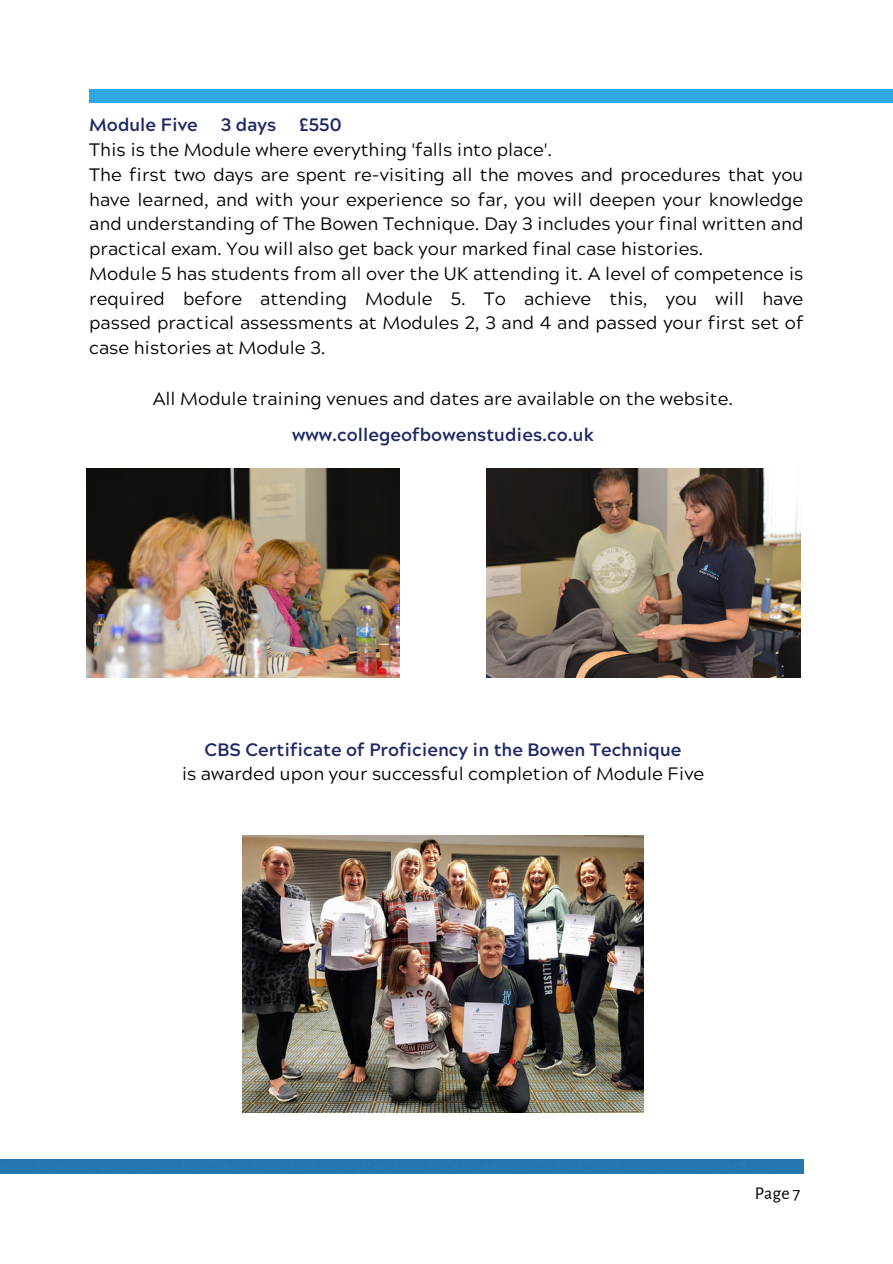
<style>
.page{position:relative;width:893px;height:1264px;background:#fff}
.page>*{position:absolute;margin:0;border:0;box-sizing:border-box;transform-origin:0 0}
.t1{font:18px/24.8px "Acherus Grotesque";color:#000;text-align:justify}
.t2{font:700 18px "Acherus Grotesque";color:#1e2764}
.t3{font:18px "Alegreya Sans";color:#000}
</style>
<div class="page">
<img style="left:243px;top:835px;width:400px;height:277px">
<img style="left:86px;top:468px;width:314px;height:209px">
<img style="left:486px;top:468px;width:314px;height:209px">
<div style="left:89px;top:89px;width:803px;height:14px;background:#2fa8df"></div>
<div style="left:0;top:1159px;width:803px;height:14px;background:#2577b1"></div>
<p class="t2" style="left:89px;top:118px;width:110px">Module Five</p>
<p class="t2" style="left:221px;top:118px;width:57px">3 days</p>
<p class="t2" style="left:299px;top:118px;width:44px">£550</p>
<p class="t1" style="left:89px;top:140px;width:464px">This is the Module where everything 'falls into place'.</p>
<p class="t1" style="left:89px;top:165px;width:715px">The first two days are spent re-visiting all the moves and procedures that you have learned, and with your experience so far, you will deepen your knowledge and understanding of The Bowen Technique. Day 3 includes your final written and practical exam. You will also get back your marked final case histories.</p>
<p class="t1" style="left:89px;top:263px;width:715px">Module 5 has students from all over the UK attending it. A level of competence is required before attending Module 5. To achieve this, you will have passed practical assessments at Modules 2, 3 and 4 and passed your first set of case histories at Module 3.</p>
<p class="t1" style="left:153px;top:388px;width:582px">All Module training venues and dates are available on the website.</p>
<p class="t2" style="left:292px;top:427px;width:303px">www.collegeofbowenstudies.co.uk</p>
<p class="t2" style="left:205px;top:742px;width:478px">CBS Certificate of Proficiency in the Bowen Technique</p>
<p class="t1" style="left:182px;top:763px;width:524px">is awarded upon your successful completion of Module Five</p>
<p class="t3" style="left:754px;top:1184px;width:47px">Page 7</p>
</div>
